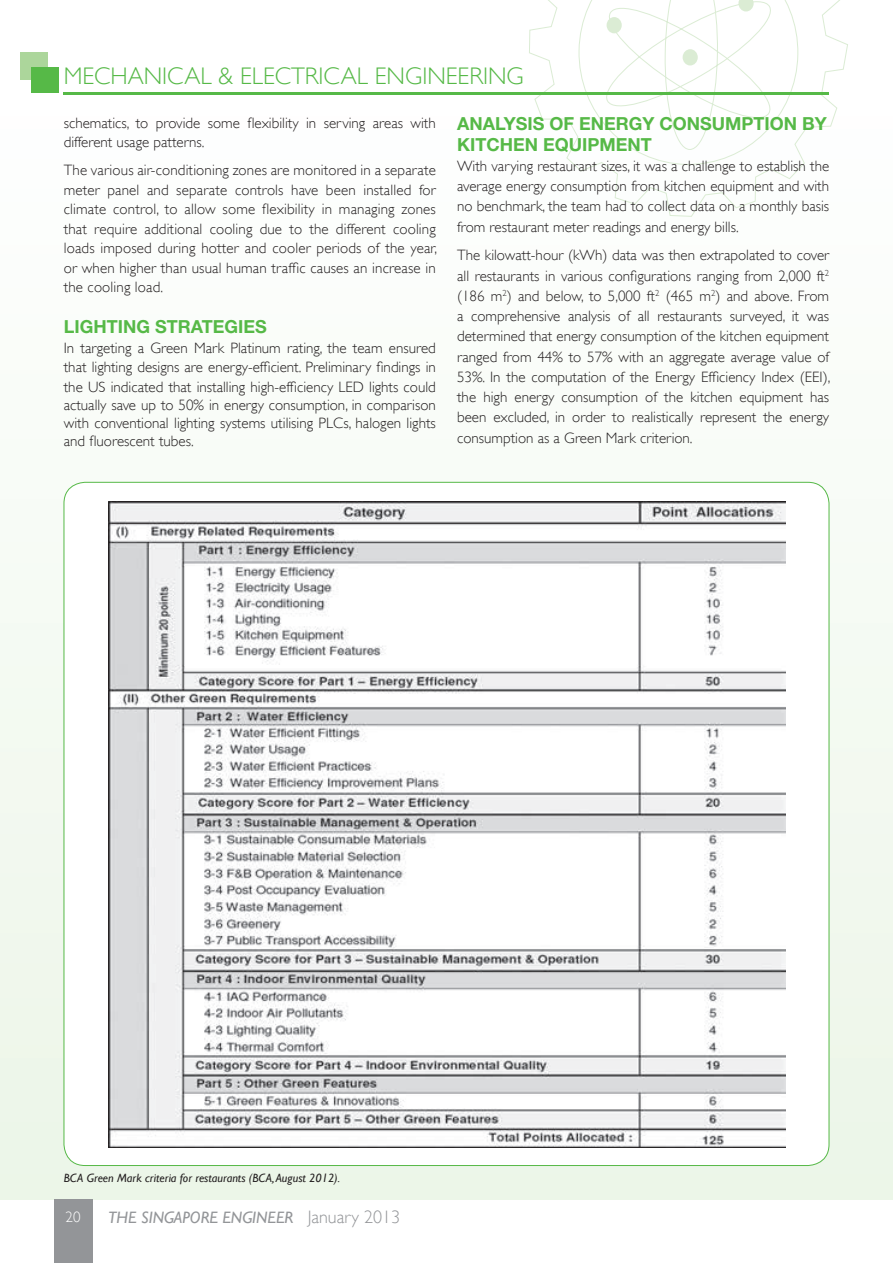
<style>
.page{position:relative;width:893px;height:1263px;background:#fff}
.page>*{position:absolute;margin:0;border:0;box-sizing:border-box;transform-origin:0 0}
.t1{font:300 24px "Gill Sans";color:#56b947}
.t2{font:700 18px/20.2px "Helvetica Neue LT Std";color:#56b947}
.t3{font:italic 16.5px "Gill Sans";color:#939598}
.t4{font:300 15px/20.2px "Gill Sans";color:#231f20;text-align:justify}
.t5{font:300 15px "Gill Sans";color:#fff}
.t6{font:italic 12px "Gill Sans";color:#231f20}
.s1{font-weight:300;font-style:normal;font-size:18px}
</style>
<div class="page">
<div style="left:0;top:103px;width:893px;height:1096px;background:linear-gradient(to bottom,#feffff,#ebf5e7)"></div>
<svg style="left:529px;top:0;width:319px;height:217px"></svg>
<svg style="left:600px;top:0;width:177px;height:150px"></svg>
<div style="left:682px;top:49px;width:16px;height:17px;background:#dbecd4;border-radius:50%"></div>
<div style="left:606px;top:17px;width:16px;height:16px;background:#dbecd4;border-radius:50%"></div>
<hr style="left:64px;top:92px;width:765px;height:2px;background:#56b947">
<div style="left:20px;top:52px;width:28px;height:28px;background:#acd69b"></div>
<div style="left:32px;top:67px;width:27px;height:26px;background:#56b947"></div>
<div style="left:54px;top:1199px;width:38px;height:64px;background:#939598"></div>
<div style="left:64px;top:482px;width:765px;height:683px;background:#fff;border-radius:21px"></div>
<img style="left:109px;top:502px;width:677px;height:645px">
<h1 class="t1" style="left:64px;top:62px;width:462px">MECHANICAL &amp; ELECTRICAL ENGINEERING</h1>
<p class="t4" style="left:64px;top:113px;width:374px;line-height:19.5px">schematics, to provide some flexibility in serving areas with different usage patterns.</p>
<p class="t4" style="left:64px;top:161px;width:375px;line-height:19.5px">The various air-conditioning zones are monitored in a separate meter panel and separate controls have been installed for climate control, to allow some flexibility in managing zones that require additional cooling due to the different cooling loads imposed during hotter and cooler periods of the year, or when higher than usual human traffic causes an increase in the cooling load.</p>
<p class="t2" style="left:64px;top:316px;width:204px">LIGHTING STRATEGIES</p>
<p class="t4" style="left:64px;top:338px;width:374px;line-height:19.5px">In targeting a Green Mark Platinum rating, the team ensured that lighting designs are energy-efficient. Preliminary findings in the US indicated that installing high-efficiency LED lights could</p>
<p class="t4" style="left:64px;top:396px;width:374px;line-height:18px">actually save up to 50% in energy consumption, in comparison with conventional lighting systems utilising PLCs, halogen lights and fluorescent tubes.</p>
<p class="t2" style="left:457px;top:113px;width:371px">ANALYSIS OF ENERGY CONSUMPTION BY<br>KITCHEN EQUIPMENT</p>
<p class="t4" style="left:457px;top:156px;width:374px">With varying restaurant sizes, it was a challenge to establish the average energy consumption from kitchen equipment and with no benchmark, the team had to collect data on a monthly basis from restaurant meter readings and energy bills.</p>
<p class="t4" style="left:457px;top:245px;width:375px">The kilowatt-hour (kWh) data was then extrapolated to cover all restaurants in various configurations ranging from 2,000 ft<sup>2 </sup>(186 m<sup>2</sup>) and below, to 5,000 ft<sup>2</sup> (465 m<sup>2</sup>) and above. From a comprehensive analysis of all restaurants surveyed, it was determined that energy consumption of the kitchen equipment ranged from 44% to 57% with an aggregate average value of 53%. In the computation of the Energy Efficiency Index (EEI), the high energy consumption of the kitchen equipment has been excluded, in order to realistically represent the energy consumption as a Green Mark criterion.</p>
<p class="t6" style="left:64px;top:1170px;width:278px">BCA Green Mark criteria for restaurants (BCA, August 2012).</p>
<p class="t5" style="left:66px;top:1208px;width:16px">20</p>
<p class="t3" style="left:108px;top:1208px;width:293px">THE SINGAPORE ENGINEER <span class="s1">January 2013</span></p>
</div>
